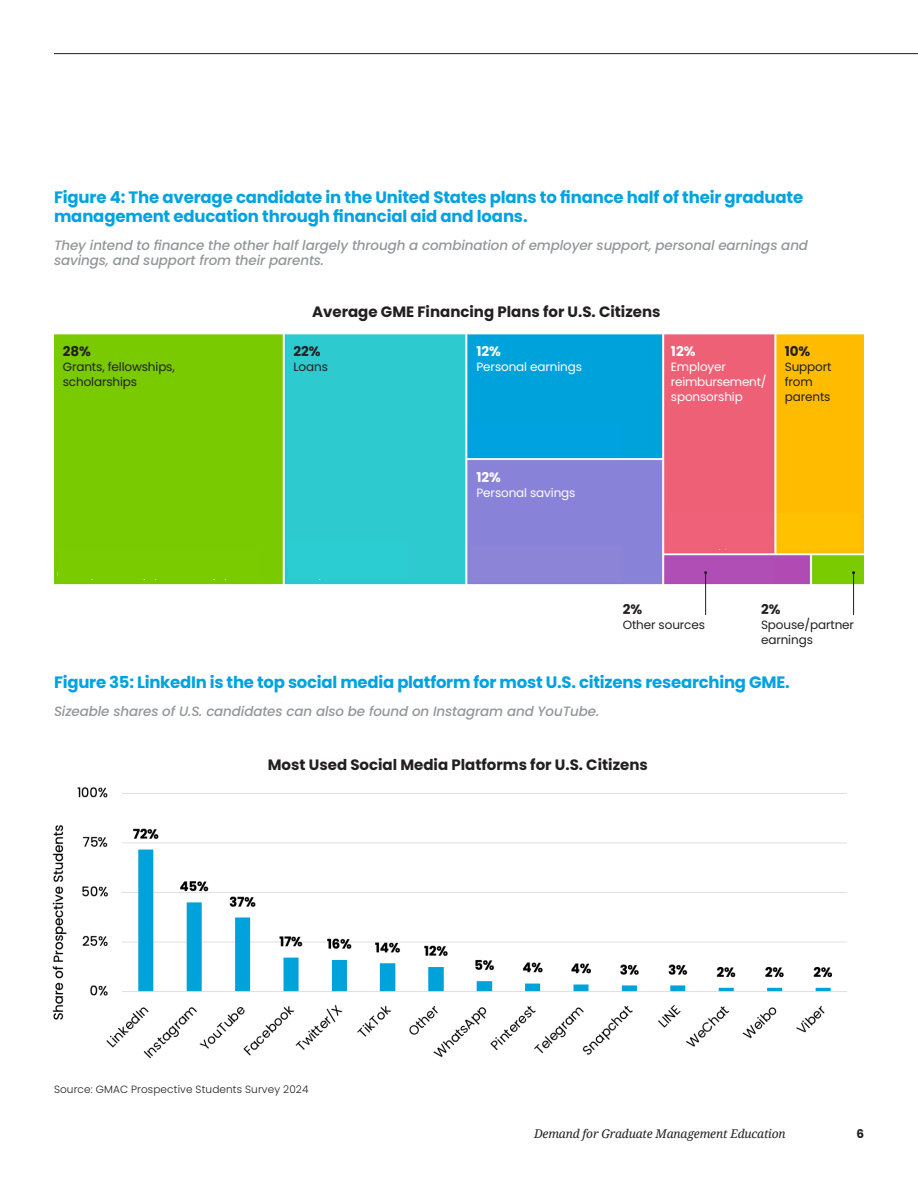
<style>
.page{position:relative;width:918px;height:1188px;background:#fff}
.page>*{position:absolute;margin:0;border:0;box-sizing:border-box;transform-origin:0 0}
.subhead_3_-_quote_subheads{font:700 16.5px/19.8px "Poppins";letter-spacing:-.01em;color:#00a3e0}
.Table_Header_-_9pt{font:700 15px "Poppins";color:#231f20}
.subhead_3_-_quote_subheads-2{font:italic 500 13.5px/15px "Poppins";letter-spacing:-.01em;color:#929799}
.Table_Header_-_9pt-2{font:700 13.5px "Poppins";color:#231f20}
.Table_Header_-_9pt-3{font:700 13.5px "Poppins";color:#fff}
.Table_Header_-_9pt-4{font:12px/15px "Poppins";letter-spacing:-.01em;color:#231f20}
.Table_Header_-_9pt-5{font:12px/15px "Poppins";letter-spacing:-.01em;color:#fff}
.t1{font:italic 12px "Noto Serif";letter-spacing:-.01em;color:#231f20}
.t2{font:700 12px "Poppins";color:#231f20}
.Footnotes{font:300 10.5px "Poppins";letter-spacing:.01em;color:#231f20}
</style>
<div class="page">
<img style="left:54px;top:334px;width:810px;height:254px">
<img style="left:52px;top:787px;width:795px;height:272px">
<div style="left:58px;top:549px;width:202px;height:30px;background:#7acc00"></div>
<div style="left:289px;top:541px;width:118px;height:38px;background:#2cccd3"></div>
<div style="left:471px;top:546px;width:151px;height:36px;background:#8b84d7"></div>
<div style="left:471px;top:424px;width:151px;height:33px;background:#01a2e0"></div>
<div style="left:669px;top:511px;width:101px;height:38px;background:#ef6079"></div>
<div style="left:778px;top:513px;width:81px;height:37px;background:#ffc100"></div>
<div style="left:666px;top:560px;width:107px;height:22px;background:#b14eb5"></div>
<img style="left:815px;top:556px;width:49px;height:26px">
<hr style="left:853px;top:573px;width:1px;height:42px;background:#231f20">
<hr style="left:705px;top:573px;width:1px;height:42px;background:#231f20">
<hr style="left:54px;top:53px;width:864px;height:1px;background:#231f20">
<p class="subhead_3_-_quote_subheads" style="left:54px;top:187px;width:751px">Figure 4: The average candidate in the United States plans to finance half of their graduate management education through financial aid and loans.</p>
<p class="subhead_3_-_quote_subheads-2" style="left:54px;top:238px;width:756px">They intend to finance the other half largely through a combination of employer support, personal earnings and savings, and support from their parents.</p>
<p class="Table_Header_-_9pt-2" style="left:63px;top:344px;width:30px">28%</p>
<p class="Table_Header_-_9pt-4" style="left:63px;top:360px;width:113px">Grants, fellowships, scholarships</p>
<p class="Table_Header_-_9pt" style="left:312px;top:303px;width:350px">Average GME Financing Plans for U.S. Citizens</p>
<p class="Table_Header_-_9pt-2" style="left:294px;top:344px;width:29px">22%</p>
<p class="Table_Header_-_9pt-4" style="left:294px;top:360px;width:36px">Loans</p>
<p class="Table_Header_-_9pt-3" style="left:477px;top:344px;width:26px">12%</p>
<p class="Table_Header_-_9pt-5" style="left:477px;top:360px;width:107px">Personal earnings</p>
<p class="Table_Header_-_9pt-3" style="left:671px;top:344px;width:26px">12%</p>
<p class="Table_Header_-_9pt-5" style="left:671px;top:360px;width:97px">Employer reimbursement/ sponsorship</p>
<p class="Table_Header_-_9pt-2" style="left:785px;top:344px;width:27px">10%</p>
<p class="Table_Header_-_9pt-4" style="left:785px;top:360px;width:48px">Support from parents</p>
<p class="Table_Header_-_9pt-3" style="left:477px;top:469px;width:26px">12%</p>
<p class="Table_Header_-_9pt-5" style="left:477px;top:485px;width:101px">Personal savings</p>
<p class="Table_Header_-_9pt-2" style="left:623px;top:601px;width:21px">2%</p>
<p class="Table_Header_-_9pt-4" style="left:623px;top:617px;width:84px">Other sources</p>
<p class="Table_Header_-_9pt-2" style="left:761px;top:601px;width:21px">2%</p>
<p class="Table_Header_-_9pt-4" style="left:761px;top:617px;width:95px">Spouse/partner earnings</p>
<p class="subhead_3_-_quote_subheads" style="left:54px;top:673px;width:737px">Figure 35: LinkedIn is the top social media platform for most U.S. citizens researching GME.</p>
<p class="subhead_3_-_quote_subheads-2" style="left:54px;top:704px;width:547px">Sizeable shares of U.S. candidates can also be found on Instagram and YouTube.</p>
<p class="Table_Header_-_9pt" style="left:268px;top:756px;width:381px">Most Used Social Media Platforms for U.S. Citizens</p>
<p class="Footnotes" style="left:54px;top:1083px;width:256px">Source: GMAC Prospective Students Survey 2024</p>
<p class="t1" style="left:534px;top:1126px;width:253px">Demand for Graduate Management Education</p>
<p class="t2" style="left:856px;top:1127px;width:9px">6</p>
</div>
